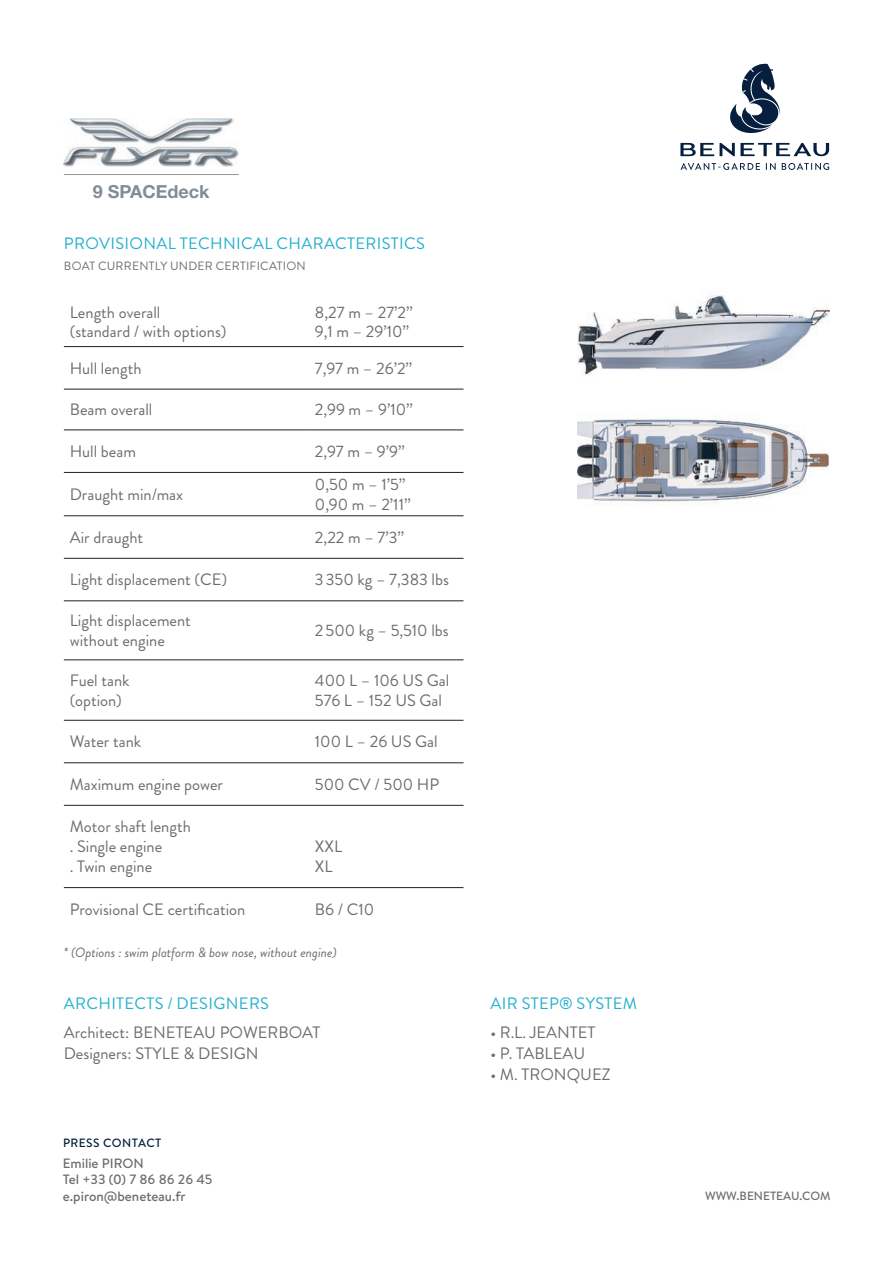
<style>
.page{position:relative;width:893px;height:1263px;background:#fff}
.page>*{position:absolute;margin:0;border:0;box-sizing:border-box;transform-origin:0 0}
.t1{font:700 18px "Helvetica Neue LT Std";color:#838c94}
.t2{font:16.5px/19.8px "Brandon Grotesque";color:#6c6d70}
.t3{font:16.5px "Brandon Grotesque";letter-spacing:.02em;color:#23afcf}
.t4{font:500 13.5px/16.5px "Brandon Text";color:#6c6d70}
.t5{font:italic 13.5px "Brandon Grotesque";color:#6c6d70}
.t6{font:12px "Brandon Grotesque";letter-spacing:.02em;color:#6c6d70}
.t7{font:500 12px "Brandon Text";color:#6c6d70}
.t8{font:500 12px "Brandon Text";letter-spacing:.04em;color:#061f3d}
</style>
<div class="page">
<svg style="left:730px;top:64px;width:50px;height:69px"></svg>
<svg style="left:680px;top:163px;width:80px;height:7px"></svg>
<svg style="left:766px;top:163px;width:10px;height:7px"></svg>
<svg style="left:782px;top:163px;width:47px;height:7px"></svg>
<svg style="left:680px;top:143px;width:34px;height:13px"></svg>
<svg style="left:720px;top:143px;width:109px;height:13px"></svg>
<img style="left:64px;top:119px;width:175px;height:47px">
<hr style="left:64px;top:174px;width:175px;height:1px;background:#939598">
<hr style="left:64px;top:346px;width:245px;height:1px;background:#231f20">
<hr style="left:309px;top:346px;width:154px;height:1px;background:#231f20">
<hr style="left:64px;top:389px;width:245px;height:1px;background:#231f20">
<hr style="left:309px;top:389px;width:154px;height:1px;background:#231f20">
<hr style="left:64px;top:430px;width:245px;height:1px;background:#231f20">
<hr style="left:309px;top:430px;width:154px;height:1px;background:#231f20">
<hr style="left:64px;top:472px;width:245px;height:1px;background:#231f20">
<hr style="left:309px;top:472px;width:154px;height:1px;background:#231f20">
<hr style="left:64px;top:515px;width:245px;height:1px;background:#231f20">
<hr style="left:309px;top:515px;width:154px;height:1px;background:#231f20">
<hr style="left:64px;top:558px;width:245px;height:1px;background:#231f20">
<hr style="left:309px;top:558px;width:154px;height:1px;background:#231f20">
<hr style="left:64px;top:601px;width:245px;height:1px;background:#231f20">
<hr style="left:309px;top:601px;width:154px;height:1px;background:#231f20">
<hr style="left:64px;top:660px;width:245px;height:1px;background:#231f20">
<hr style="left:309px;top:660px;width:154px;height:1px;background:#231f20">
<hr style="left:64px;top:720px;width:245px;height:1px;background:#231f20">
<hr style="left:309px;top:720px;width:154px;height:1px;background:#231f20">
<hr style="left:64px;top:762px;width:245px;height:1px;background:#231f20">
<hr style="left:309px;top:762px;width:154px;height:1px;background:#231f20">
<hr style="left:64px;top:805px;width:245px;height:1px;background:#231f20">
<hr style="left:309px;top:805px;width:154px;height:1px;background:#231f20">
<hr style="left:64px;top:887px;width:245px;height:1px;background:#231f20">
<hr style="left:309px;top:887px;width:154px;height:1px;background:#231f20">
<img style="left:577px;top:295px;width:252px;height:81px">
<img style="left:577px;top:419px;width:252px;height:83px">
<p class="t1" style="left:93px;top:180px;width:118px">9 SPACEdeck</p>
<p class="t3" style="left:64px;top:231px;width:362px">PROVISIONAL TECHNICAL CHARACTERISTICS</p>
<p class="t6" style="left:64px;top:257px;width:243px">BOAT CURRENTLY UNDER CERTIFICATION</p>
<p class="t2" style="left:70px;top:302px;width:158px">Length overall<br>(standard / with options)</p>
<p class="t2" style="left:315px;top:302px;width:99px">8,27 m – 27’2’’<br>9,1 m – 29’10’’</p>
<p class="t2" style="left:70px;top:358px;width:73px">Hull length</p>
<p class="t2" style="left:315px;top:358px;width:99px">7,97 m – 26’2’’</p>
<p class="t2" style="left:70px;top:400px;width:84px">Beam overall</p>
<p class="t2" style="left:315px;top:400px;width:99px">2,99 m – 9’10’’</p>
<p class="t2" style="left:70px;top:442px;width:68px">Hull beam</p>
<p class="t2" style="left:315px;top:442px;width:91px">2,97 m – 9’9’’</p>
<p class="t2" style="left:70px;top:485px;width:115px">Draught min/max</p>
<p class="t2" style="left:315px;top:475px;width:97px">0,50 m – 1’5’’<br>0,90 m – 2’11’’</p>
<p class="t2" style="left:70px;top:527px;width:75px">Air draught</p>
<p class="t2" style="left:315px;top:527px;width:91px">2,22 m – 7’3’’</p>
<p class="t2" style="left:70px;top:570px;width:159px">Light displacement (CE)</p>
<p class="t2" style="left:315px;top:570px;width:135px">3350 kg – 7,383 lbs</p>
<p class="t2" style="left:70px;top:611px;width:123px">Light displacement without engine</p>
<p class="t2" style="left:315px;top:621px;width:135px">2500 kg – 5,510 lbs</p>
<p class="t2" style="left:70px;top:671px;width:61px">Fuel tank (option)</p>
<p class="t2" style="left:315px;top:671px;width:136px">400 L – 106 US Gal<br>576 L – 152 US Gal</p>
<p class="t2" style="left:70px;top:732px;width:73px">Water tank</p>
<p class="t2" style="left:315px;top:732px;width:124px">100 L – 26 US Gal</p>
<p class="t2" style="left:70px;top:774px;width:155px">Maximum engine power</p>
<p class="t2" style="left:315px;top:774px;width:126px">500 CV / 500 HP</p>
<p class="t2" style="left:70px;top:817px;width:122px">Motor shaft length . Single engine<br>. Twin engine</p>
<p class="t2" style="left:315px;top:837px;width:29px">XXL<br>XL</p>
<p class="t2" style="left:70px;top:899px;width:177px">Provisional CE certification</p>
<p class="t2" style="left:315px;top:899px;width:61px">B6 / C10</p>
<p class="t5" style="left:64px;top:943px;width:274px">* (Options : swim platform &amp; bow nose, without engine)</p>
<p class="t3" style="left:64px;top:992px;width:207px">ARCHITECTS / DESIGNERS</p>
<p class="t2" style="left:64px;top:1022px;width:258px;line-height:21px">Architect: BENETEAU POWERBOAT<br>Designers: STYLE &amp; DESIGN</p>
<p class="t8" style="left:63px;top:1134px;width:100px">PRESS CONTACT</p>
<p class="t4" style="left:63px;top:1154px;width:151px">Emilie PIRON<br>Tel +33 (0) 7 86 86 26 45 e.piron@beneteau.fr</p>
<p class="t3" style="left:491px;top:992px;width:148px">AIR STEP® SYSTEM</p>
<p class="t2" style="left:490px;top:1023px;width:107px">• R.L. JEANTET</p>
<p class="t2" style="left:490px;top:1044px;width:96px">• P. TABLEAU</p>
<p class="t2" style="left:490px;top:1065px;width:122px">• M. TRONQUEZ</p>
<p class="t7" style="left:705px;top:1188px;width:127px">WWW.BENETEAU.COM</p>
</div>
